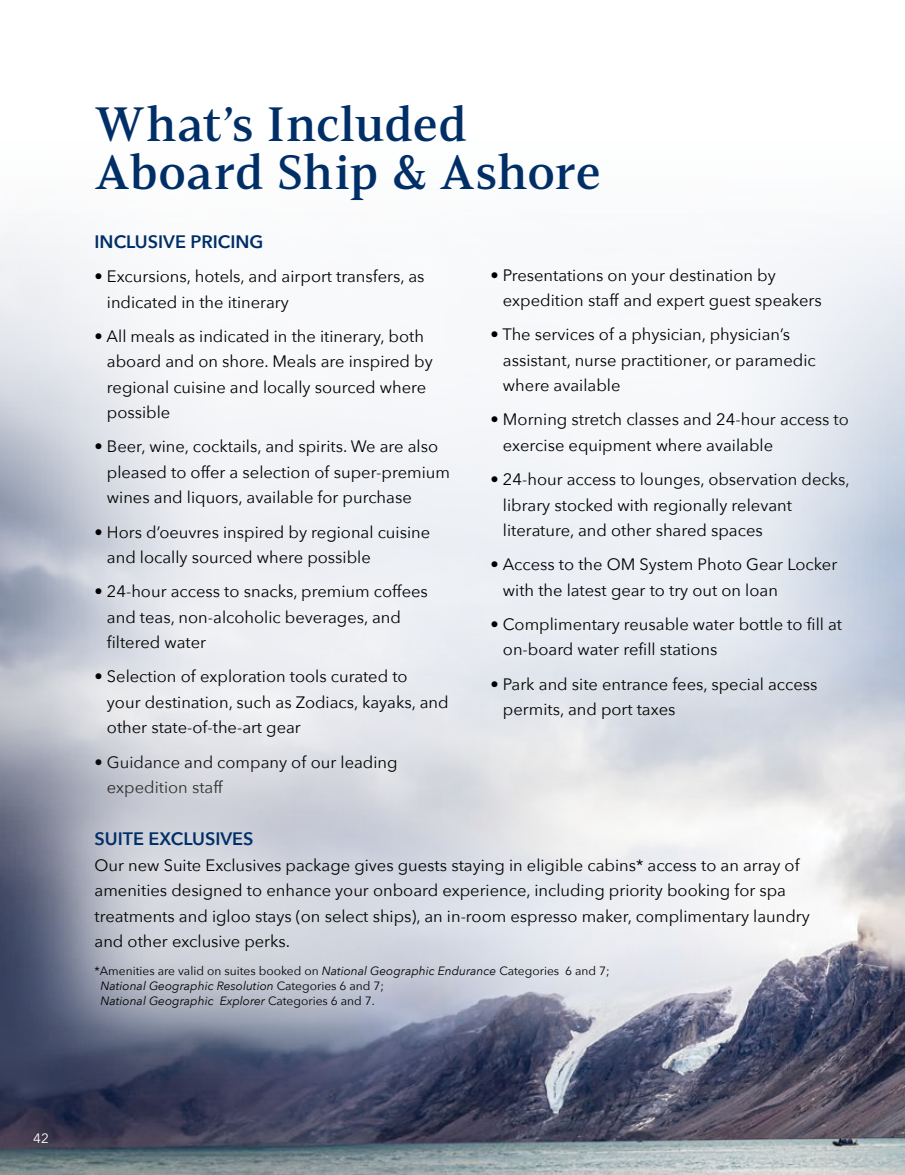
<style>
.page{position:relative;width:905px;height:1175px;background:#fff}
.page>*{position:absolute;margin:0;border:0;box-sizing:border-box;transform-origin:0 0}
.t1{font:48px/48px "Mandrelex Nor Dem";letter-spacing:.005em;color:#002f68}
.t2{font:600 18px "Avenir Next";color:#002f68}
.t3{font:16.5px/25.5px "Avenir Next";color:#000}
.t4{font:13.5px "Avenir Next";color:#fff}
.t5{font:12px/15px "Avenir Next";color:#000}
.s1{font-style:italic}
</style>
<div class="page">
<img style="left:0;top:1108px;width:904px;height:66px">
<div style="left:0;top:31px;width:904px;height:965px;background:#fff;opacity:.87"></div>
<div style="left:767px;top:42px;width:137px;height:745px;background:#fff;opacity:.55"></div>
<div style="left:0;top:730px;width:904px;height:378px;background:#fff;opacity:.75"></div>
<h1 class="t1" style="left:96px;top:101px;width:506px">What’s Included<br>Aboard Ship &amp; Ashore</h1>
<p class="t2" style="left:94px;top:226px;width:170px">INCLUSIVE PRICING</p>
<p class="t3" style="left:107px;top:263px;width:319px;text-indent:-12px">• Excursions, hotels, and airport transfers, as indicated in the itinerary</p>
<p class="t3" style="left:107px;top:322px;width:327px;text-indent:-12px">• All meals as indicated in the itinerary, both aboard and on shore. Meals are inspired by regional cuisine and locally sourced where possible</p>
<p class="t3" style="left:107px;top:433px;width:344px;text-indent:-12px">• Beer, wine, cocktails, and spirits. We are also pleased to offer a selection of super-premium wines and liquors, available for purchase</p>
<p class="t3" style="left:107px;top:518px;width:325px;text-indent:-12px">• Hors d’oeuvres inspired by regional cuisine and locally sourced where possible</p>
<p class="t3" style="left:107px;top:578px;width:322px;text-indent:-12px">• 24-hour access to snacks, premium coffees and teas, non-alcoholic beverages, and filtered water</p>
<p class="t3" style="left:107px;top:663px;width:343px;text-indent:-12px">• Selection of exploration tools curated to<br>your destination, such as Zodiacs, kayaks, and other state-of-the-art gear</p>
<p class="t3" style="left:107px;top:748px;width:292px;text-indent:-12px">• Guidance and company of our leading expedition staff</p>
<p class="t3" style="left:503px;top:261px;width:320px;text-indent:-12px">• Presentations on your destination by expedition staff and expert guest speakers</p>
<p class="t3" style="left:503px;top:321px;width:314px;text-indent:-12px">• The services of a physician, physician’s assistant, nurse practitioner, or paramedic where available</p>
<p class="t3" style="left:503px;top:406px;width:347px;text-indent:-12px">• Morning stretch classes and 24-hour access to exercise equipment where available</p>
<p class="t3" style="left:503px;top:466px;width:348px;text-indent:-12px">• 24-hour access to lounges, observation decks, library stocked with regionally relevant literature, and other shared spaces</p>
<p class="t3" style="left:503px;top:551px;width:336px;text-indent:-12px">• Access to the OM System Photo Gear Locker with the latest gear to try out on loan</p>
<p class="t3" style="left:503px;top:610px;width:340px;text-indent:-12px">• Complimentary reusable water bottle to fill at on-board water refill stations</p>
<p class="t3" style="left:503px;top:670px;width:316px;text-indent:-12px">• Park and site entrance fees, special access permits, and port taxes</p>
<p class="t2" style="left:94px;top:823px;width:160px">SUITE EXCLUSIVES</p>
<p class="t3" style="left:95px;top:851px;width:716px">Our new Suite Exclusives package gives guests staying in eligible cabins* access to an array of amenities designed to enhance your onboard experience, including priority booking for spa treatments and igloo stays (on select ships), an in-room espresso maker, complimentary laundry and other exclusive perks.</p>
<p class="t5" style="left:100px;top:963px;width:510px;text-indent:-6px">*Amenities are valid on suites booked on <span class="s1">National Geographic Endurance</span> Categories 6 and 7;<br><span class="s1">National Geographic Resolution</span> Categories 6 and 7;<br><span class="s1">National Geographic Explorer</span> Categories 6 and 7.</p>
<p class="t4" style="left:33px;top:1126px;width:17px">42</p>
</div>
